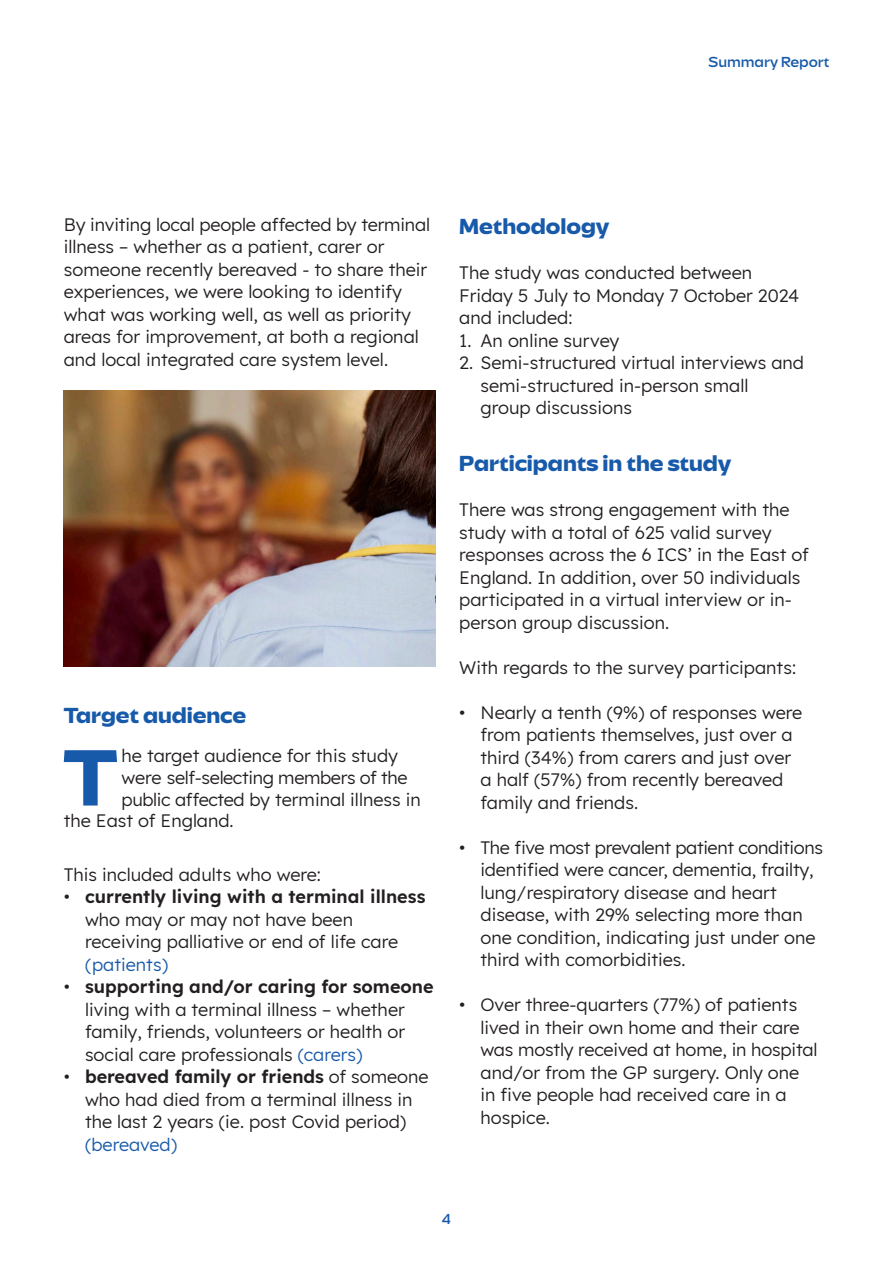
<style>
.page{position:relative;width:893px;height:1263px;background:#fff}
.page>*{position:absolute;margin:0;border:0;box-sizing:border-box;transform-origin:0 0}
.t1{font:800 expanded 82.2px "Savior Sans";color:#185aaa}
.t2{font:800 expanded 22.5px "Savior Sans";color:#185aaa}
.t3{font:300 18px/22.5px "Lexend";color:#231f20}
.t4{font:300 18px "Lexend";letter-spacing:-.02em;color:#231f20}
.t5{font:300 18px "Lexend";color:#185aaa}
.t6{font:expanded 15px "Savior Sans";color:#185aaa}
.s1{font-weight:600}
.s2{color:#185aaa}
</style>
<div class="page">
<img style="left:64px;top:390px;width:371px;height:276px">
<p class="t6" style="left:709px;top:52px;width:122px">Summary Report</p>
<p class="t3" style="left:64px;top:212px;width:368px">By inviting local people affected by terminal illness – whether as a patient, carer or someone recently bereaved - to share their experiences, we were looking to identify what was working well, as well as priority areas for improvement, at both a regional and local integrated care system level.</p>
<p class="t2" style="left:64px;top:701px;width:184px">Target audience</p>
<h1 class="t1" style="left:63px;top:727px;width:56px">T</h1>
<p class="t3" style="left:122px;top:743px;width:278px">he target audience for this study</p>
<p class="t4" style="left:122px;top:765px;width:288px">were self-selecting members of the</p>
<p class="t3" style="left:122px;top:787px;width:301px">public affected by terminal illness in</p>
<p class="t3" style="left:64px;top:808px;width:171px">the East of England.</p>
<p class="t3" style="left:64px;top:862px;width:259px">This included adults who were:</p>
<p class="t3" style="left:85px;top:884px;width:342px;text-indent:-21px">• <span class="s1">currently living with a terminal illness </span>who may or may not have been receiving palliative or end of life care</p>
<p class="t5" style="left:85px;top:951px;width:85px">(patients)</p>
<p class="t3" style="left:85px;top:974px;width:350px;text-indent:-21px">• <span class="s1">supporting and/or caring for someone </span>living with a terminal illness – whether family, friends, volunteers or health or social care professionals <span class="s2">(carers)</span></p>
<p class="t3" style="left:64px;top:1064px;width:366px;text-align:center">• <span class="s1">bereaved family or friends</span> of someone who had died from a terminal illness in<br>the last 2 years (ie. post Covid period)</p>
<p class="t5" style="left:85px;top:1131px;width:94px">(bereaved)</p>
<p class="t2" style="left:459px;top:213px;width:152px">Methodology</p>
<p class="t3" style="left:459px;top:260px;width:342px">The study was conducted between<br>Friday 5 July to Monday 7 October 2024 and included:</p>
<p class="t3" style="left:459px;top:328px;width:162px">1. An online survey</p>
<p class="t3" style="left:480px;top:350px;width:325px;text-indent:-21px">2. Semi-structured virtual interviews and semi-structured in-person small<br>group discussions</p>
<p class="t2" style="left:459px;top:449px;width:274px">Participants in the study</p>
<p class="t3" style="left:459px;top:497px;width:351px">There was strong engagement with the study with a total of 625 valid survey responses across the 6 ICS’ in the East of England. In addition, over 50 individuals participated in a virtual interview or in&shy;person group discussion.</p>
<p class="t3" style="left:459px;top:655px;width:339px">With regards to the survey participants:</p>
<p class="t3" style="left:480px;top:700px;width:323px;text-indent:-21px">• Nearly a tenth (9%) of responses were from patients themselves, just over a third (34%) from carers and just over a half (57%) from recently bereaved family and friends.</p>
<p class="t3" style="left:480px;top:835px;width:344px;text-indent:-21px">• The five most prevalent patient conditions identified were cancer, dementia, frailty, lung/respiratory disease and heart disease, with 29% selecting more than one condition, indicating just under one third with comorbidities.</p>
<p class="t3" style="left:480px;top:992px;width:339px;text-indent:-21px">• Over three-quarters (77%) of patients lived in their own home and their care was mostly received at home, in hospital and/or from the GP surgery. Only one in five people had received care in a hospice.</p>
<p class="t6" style="left:442px;top:1210px;width:11px">4</p>
</div>
